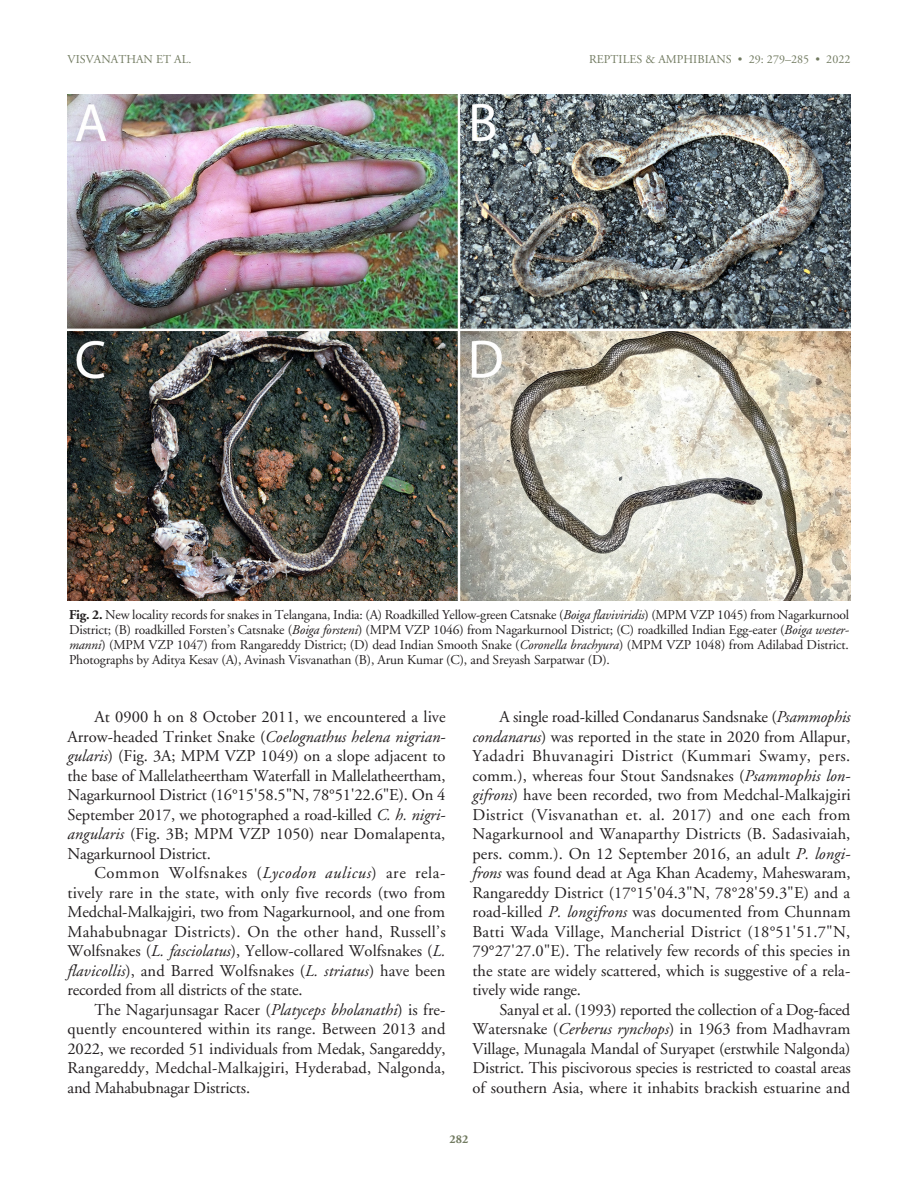
<style>
.page{position:relative;width:918px;height:1188px;background:#fff}
.page>*{position:absolute;margin:0;border:0;box-sizing:border-box;transform-origin:0 0}
.TEXT{font:16.5px/19.5px "Adobe Garamond";color:#231f20;text-align:justify}
.Figure_Caption{font:13.5px/15px "Adobe Garamond";letter-spacing:-.01em;color:#231f20;text-align:justify}
.t1{font:12px "Adobe Garamond";letter-spacing:.005em;color:#717a60}
.t2{font:700 12px "Adobe Garamond";color:#717a60}
.s1{font-weight:700}
.s2{font-style:italic}
</style>
<div class="page">
<img style="left:68px;top:94px;width:782px;height:507px">
<p class="t1" style="left:68px;top:53px;width:126px">VISVANATHAN ET AL.</p>
<p class="t1" style="left:589px;top:53px;width:263px">REPTILES &amp; AMPHIBIANS • 29: 279–285 • 2022</p>
<p class="Figure_Caption" style="left:69px;top:607px;width:782px"><span class="s1">Fig. 2.</span> New locality records for snakes in Telangana, India: (A) Roadkilled Yellow-green Catsnake (<span class="s2">Boiga flaviviridis</span>) (MPM VZP 1045) from Nagarkurnool District; (B) roadkilled Forsten’s Catsnake (<span class="s2">Boiga forsteni</span>) (MPM VZP 1046) from Nagarkurnool District; (C) roadkilled Indian Egg-eater (<span class="s2">Boiga wester&shy;manni</span>) (MPM VZP 1047) from Rangareddy District; (D) dead Indian Smooth Snake (<span class="s2">Coronella brachyura</span>) (MPM VZP 1048) from Adilabad District.<br>Photographs by Aditya Kesav (A), Avinash Visvanathan (B), Arun Kumar (C), and Sreyash Sarpatwar (D).</p>
<p class="TEXT" style="left:68px;top:707px;width:380px;text-indent:27px">At 0900 h on 8 October 2011, we encountered a live Arrow-headed Trinket Snake (<span class="s2">Coelognathus helena nigrian&shy;gularis</span>) (Fig. 3A; MPM VZP 1049) on a slope adjacent to the base of Mallelatheertham Waterfall in Mallelatheertham, Nagarkurnool District (16°15'58.5"N, 78°51'22.6"E). On 4<br>September 2017, we photographed a road-killed <span class="s2">C. h. nigri&shy;angularis</span> (Fig. 3B; MPM VZP 1050) near Domalapenta, Nagarkurnool District.</p>
<p class="TEXT" style="left:68px;top:863px;width:380px;text-indent:27px">Common Wolfsnakes (<span class="s2">Lycodon aulicus</span>) are rela&shy;tively rare in the state, with only five records (two from Medchal-Malkajgiri, two from Nagarkurnool, and one from Mahabubnagar Districts). On the other hand, Russell’s Wolfsnakes (<span class="s2">L. fasciolatus</span>), Yellow-collared Wolfsnakes (<span class="s2">L. flavicollis</span>), and Barred Wolfsnakes (<span class="s2">L. striatus</span>) have been recorded from all districts of the state.</p>
<p class="TEXT" style="left:68px;top:1000px;width:380px;text-indent:27px">The Nagarjunsagar Racer (<span class="s2">Platyceps bholanathi</span>) is fre&shy;quently encountered within its range. Between 2013 and 2022, we recorded 51 individuals from Medak, Sangareddy, Rangareddy, Medchal-Malkajgiri, Hyderabad, Nalgonda, and Mahabubnagar Districts.</p>
<p class="TEXT" style="left:472px;top:707px;width:380px;text-indent:27px">A single road-killed Condanarus Sandsnake (<span class="s2">Psammophis condanarus</span>) was reported in the state in 2020 from Allapur, Yadadri Bhuvanagiri District (Kummari Swamy, pers. comm<span class="s2">.</span>), whereas four Stout Sandsnakes (<span class="s2">Psammophis lon&shy;gifrons</span>) have been recorded, two from Medchal-Malkajgiri District (Visvanathan et. al. 2017) and one each from Nagarkurnool and Wanaparthy Districts (B. Sadasivaiah, pers. comm<span class="s2">.</span>). On 12 September 2016, an adult <span class="s2">P. longi&shy;frons</span> was found dead at Aga Khan Academy, Maheswaram, Rangareddy District (17°15'04.3"N, 78°28'59.3"E) and a road-killed <span class="s2">P. longifrons</span> was documented from Chunnam Batti Wada Village, Mancherial District (18°51'51.7"N, 79°27'27.0"E). The relatively few records of this species in the state are widely scattered, which is suggestive of a rela&shy;tively wide range.</p>
<p class="TEXT" style="left:472px;top:1000px;width:380px;text-indent:27px">Sanyal et al. (1993) reported the collection of a Dog-faced Watersnake (<span class="s2">Cerberus rynchops</span>) in 1963 from Madhavram Village, Munagala Mandal of Suryapet (erstwhile Nalgonda)<br>District. This piscivorous species is restricted to coastal areas of southern Asia, where it inhabits brackish estuarine and</p>
<p class="t2" style="left:450px;top:1132px;width:20px">282</p>
</div>
